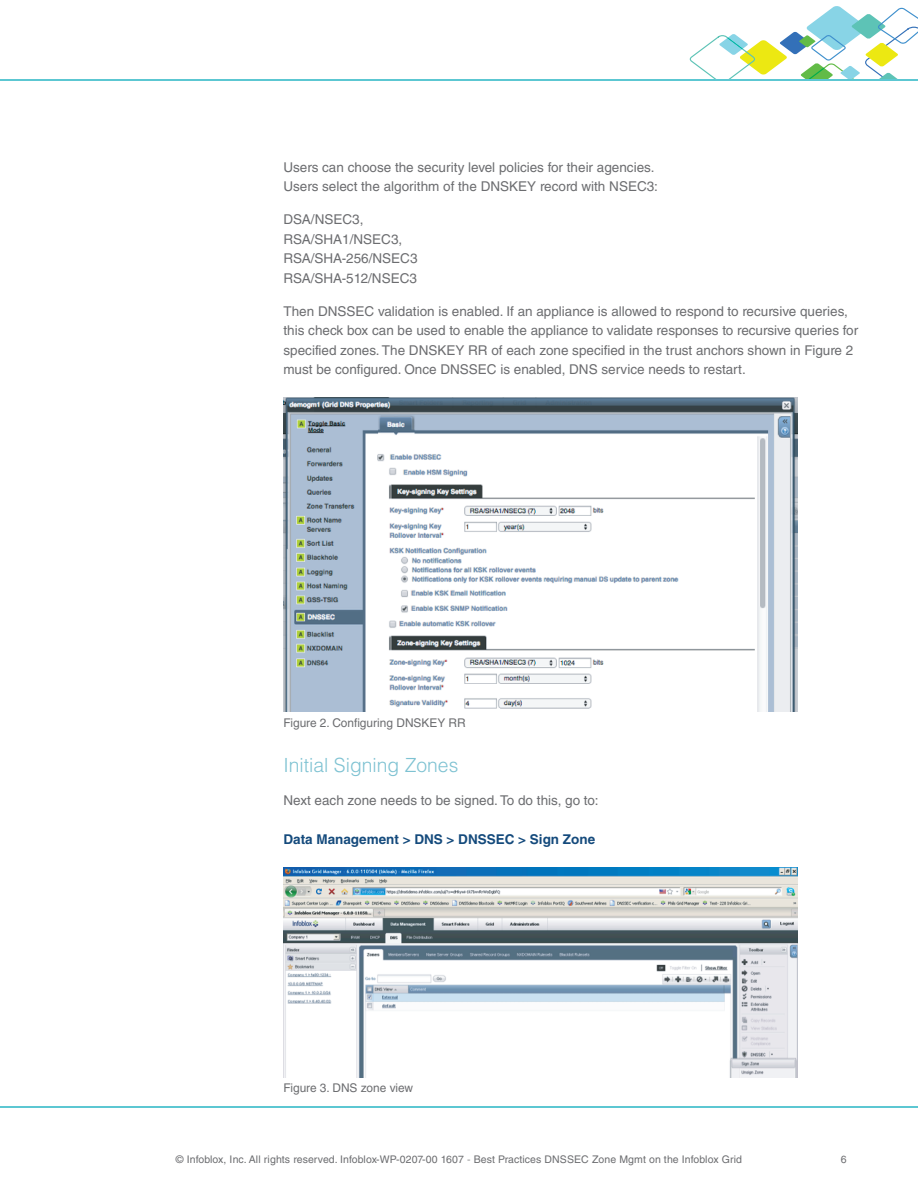
<style>
.page{position:relative;width:918px;height:1188px;background:#fff}
.page>*{position:absolute;margin:0;border:0;box-sizing:border-box;transform-origin:0 0}
.subhead2{font:300 19.5px "Helvetica LT Std";color:#7ec2d2}
.subhead3{font:13.5px/19.5px "Helvetica LT Std";color:#6c6d70}
.subhead3-2{font:700 13.5px "Helvetica LT Std";color:#144a7c}
.subhead2-2{font:12px "Helvetica LT Std";color:#6c6d70}
.t1{font:10.5px "Helvetica LT Std";letter-spacing:.01em;color:#6c6d70}
.s1{color:#969697}
</style>
<div class="page">
<hr style="left:0;top:1106px;width:918px;height:1px;background:#5cc7d2">
<svg style="left:690px;top:6px;width:228px;height:74px"></svg>
<hr style="left:0;top:80px;width:918px;height:1px;background:#5cc7d2">
<img style="left:284px;top:397px;width:513px;height:315px">
<img style="left:284px;top:868px;width:513px;height:210px">
<p class="subhead3" style="left:284px;top:157px;width:376px">Users can choose the security level policies for their agencies.<br>Users select the algorithm of the DNSKEY record with NSEC3:</p>
<p class="subhead3" style="left:284px;top:210px;width:136px">DSA/NSEC3,<br>RSA/SHA1/NSEC3,<br>RSA/SHA-256/NSEC3<br>RSA/SHA-512/NSEC3</p>
<p class="subhead3" style="left:284px;top:301px;width:576px">Then DNSSEC validation is enabled. If an appliance is allowed to respond to recursive queries, this check box can be used to enable the appliance to validate responses to recursive queries for specified zones. The DNSKEY RR of each zone specified in the trust anchors shown in Figure 2 must be configured. Once DNSSEC is enabled, DNS service needs to restart.</p>
<p class="subhead2-2" style="left:284px;top:716px;width:184px">Figure 2. Configuring DNSKEY RR</p>
<p class="subhead2" style="left:284px;top:753px;width:176px">Initial Signing Zones</p>
<p class="subhead3" style="left:284px;top:790px;width:317px">Next each zone needs to be signed. To do this, go to:</p>
<p class="subhead3-2" style="left:284px;top:831px;width:313px">Data Management &gt; DNS &gt; DNSSEC &gt; Sign Zone</p>
<p class="subhead2-2" style="left:284px;top:1081px;width:131px">Figure 3. DNS zone view</p>
<p class="t1" style="left:176px;top:1153px;width:568px">© Infoblox, Inc. All rights reserved. Infoblox-WP-0207-00 1607 <span class="s1">-</span> Best Practices DNSSEC Zone Mgmt on the Infoblox Grid</p>
<p class="t1" style="left:841px;top:1153px;width:7px">6</p>
</div>
